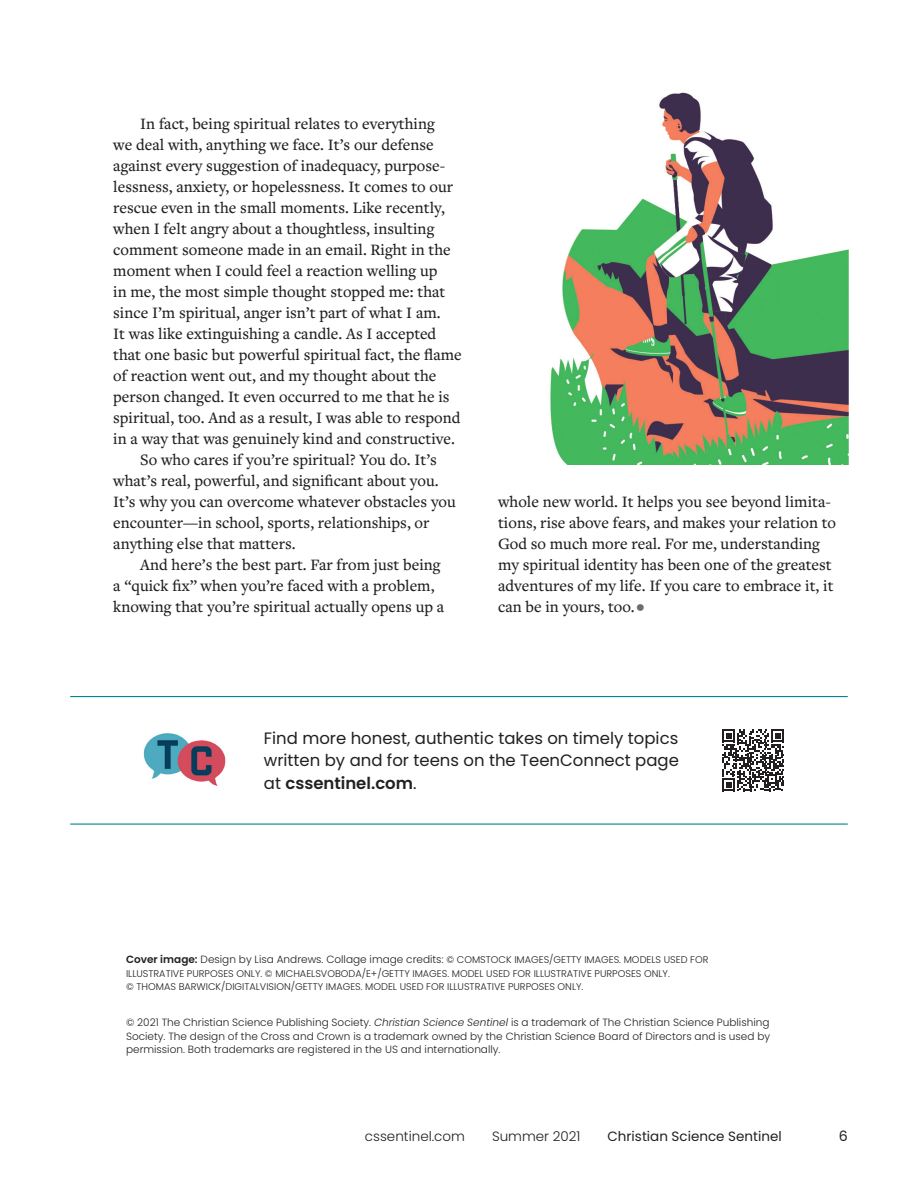
<style>
.page{position:relative;width:918px;height:1188px;background:#fff}
.page>*{position:absolute;margin:0;border:0;box-sizing:border-box;transform-origin:0 0}
.t1{font:500 16.5px/21px "Freight Text Pro";color:#231f20}
.t2{font:16.5px/22.5px "Poppins";color:#231f20;text-align:justify}
.t3{font:14.25px "Poppins";color:#231f20}
.t4{font:300 13.5px "Poppins";color:#231f20}
.t5{font:13.5px "Poppins";color:#231f20}
.t6{font:300 10.5px/13.5px "Poppins";color:#231f20;text-align:justify}
.t7{font:300 9.75px/13.5px "Poppins";color:#231f20}
.s1{font-family:"Poppins";font-weight:700;font-size:22.5px;color:#6c6d70}
.s2{font-weight:600}
.s3{font-weight:600;font-size:10.5px}
.s4{font-size:10.5px}
.s5{font-style:italic}
</style>
<div class="page">
<img style="left:550px;top:92px;width:299px;height:373px">
<hr style="left:70px;top:696px;width:778px;height:1px;background:#008796">
<hr style="left:70px;top:824px;width:778px;height:1px;background:#008796">
<img style="left:143px;top:733px;width:83px;height:53px">
<svg style="left:722px;top:729px;width:62px;height:62px"></svg>
<p class="t1" style="left:140px;top:113px;width:296px">In fact, being spiritual relates to everything</p>
<p class="t1" style="left:113px;top:134px;width:322px">we deal with, anything we face. It’s our defense</p>
<p class="t1" style="left:113px;top:155px;width:333px">against every suggestion of inadequacy, purpose-</p>
<p class="t1" style="left:113px;top:176px;width:341px">lessness, anxiety, or hopelessness. It comes to our</p>
<p class="t1" style="left:113px;top:197px;width:333px">rescue even in the small moments. Like recently,</p>
<p class="t1" style="left:113px;top:218px;width:323px">when I felt angry about a thoughtless, insulting</p>
<p class="t1" style="left:113px;top:239px;width:339px">comment someone made in an email. Right in the</p>
<p class="t1" style="left:113px;top:260px;width:326px">moment when I could feel a reaction welling up</p>
<p class="t1" style="left:113px;top:281px;width:334px">in me, the most simple thought stopped me: that</p>
<p class="t1" style="left:113px;top:302px;width:329px">since I’m spiritual, anger isn’t part of what I am.</p>
<p class="t1" style="left:113px;top:323px;width:325px">It was like extinguishing a candle. As I accepted</p>
<p class="t1" style="left:113px;top:344px;width:350px">that one basic but powerful spiritual fact, the flame</p>
<p class="t1" style="left:113px;top:365px;width:325px">of reaction went out, and my thought about the</p>
<p class="t1" style="left:113px;top:386px;width:338px">person changed. It even occurred to me that he is</p>
<p class="t1" style="left:113px;top:407px;width:349px">spiritual, too. And as a result, I was able to respond</p>
<p class="t1" style="left:113px;top:428px;width:343px">in a way that was genuinely kind and constructive.</p>
<p class="t1" style="left:140px;top:449px;width:298px">So who cares if you’re spiritual? You do. It’s</p>
<p class="t1" style="left:113px;top:470px;width:327px">what’s real, powerful, and significant about you.</p>
<p class="t1" style="left:113px;top:491px;width:344px">It’s why you can overcome whatever obstacles you</p>
<p class="t1" style="left:113px;top:512px;width:318px">encounter—in school, sports, relationships, or</p>
<p class="t1" style="left:113px;top:533px;width:184px">anything else that matters.</p>
<p class="t1" style="left:140px;top:554px;width:302px">And here’s the best part. Far from just being</p>
<p class="t1" style="left:113px;top:575px;width:323px">a “quick fix” when you’re faced with a problem,</p>
<p class="t1" style="left:113px;top:596px;width:333px">knowing that you’re spiritual actually opens up a</p>
<p class="t1" style="left:498px;top:491px;width:339px">whole new world. It helps you see beyond limita&shy;tions, rise above fears, and makes your relation to God so much more real. For me, understanding my spiritual identity has been one of the greatest adventures of my life. If you care to embrace it, it can be in yours, too.<span class="s1">•</span></p>
<p class="t2" style="left:264px;top:727px;width:417px">Find more honest, authentic takes on timely topics written by and for teens on the TeenConnect page at <span class="s2">cssentinel.com</span>.</p>
<p class="t7" style="left:126px;top:953px;width:584px"><span class="s3">Cover image:</span> <span class="s4">Design by Lisa Andrews. Collage image credits:</span> © COMSTOCK IMAGES/GETTY IMAGES. MODELS USED FOR<br>ILLUSTRATIVE PURPOSES ONLY. © MICHAELSVOBODA/E+/GETTY IMAGES. MODEL USED FOR ILLUSTRATIVE PURPOSES ONLY.<br>© THOMAS BARWICK/DIGITALVISION/GETTY IMAGES. MODEL USED FOR ILLUSTRATIVE PURPOSES ONLY.</p>
<p class="t6" style="left:126px;top:1016px;width:646px">© 2021 The Christian Science Publishing Society. <span class="s5">Christian Science Sentinel</span> is a trademark of The Christian Science Publishing Society. The design of the Cross and Crown is a trademark owned by the Christian Science Board of Directors and is used by permission. Both trademarks are registered in the US and internationally.</p>
<p class="t4" style="left:365px;top:1129px;width:102px">cssentinel.com</p>
<p class="t4" style="left:492px;top:1129px;width:90px">Summer 2021</p>
<p class="t5" style="left:608px;top:1129px;width:176px">Christian Science Sentinel</p>
<p class="t3" style="left:839px;top:1128px;width:11px">6</p>
</div>
